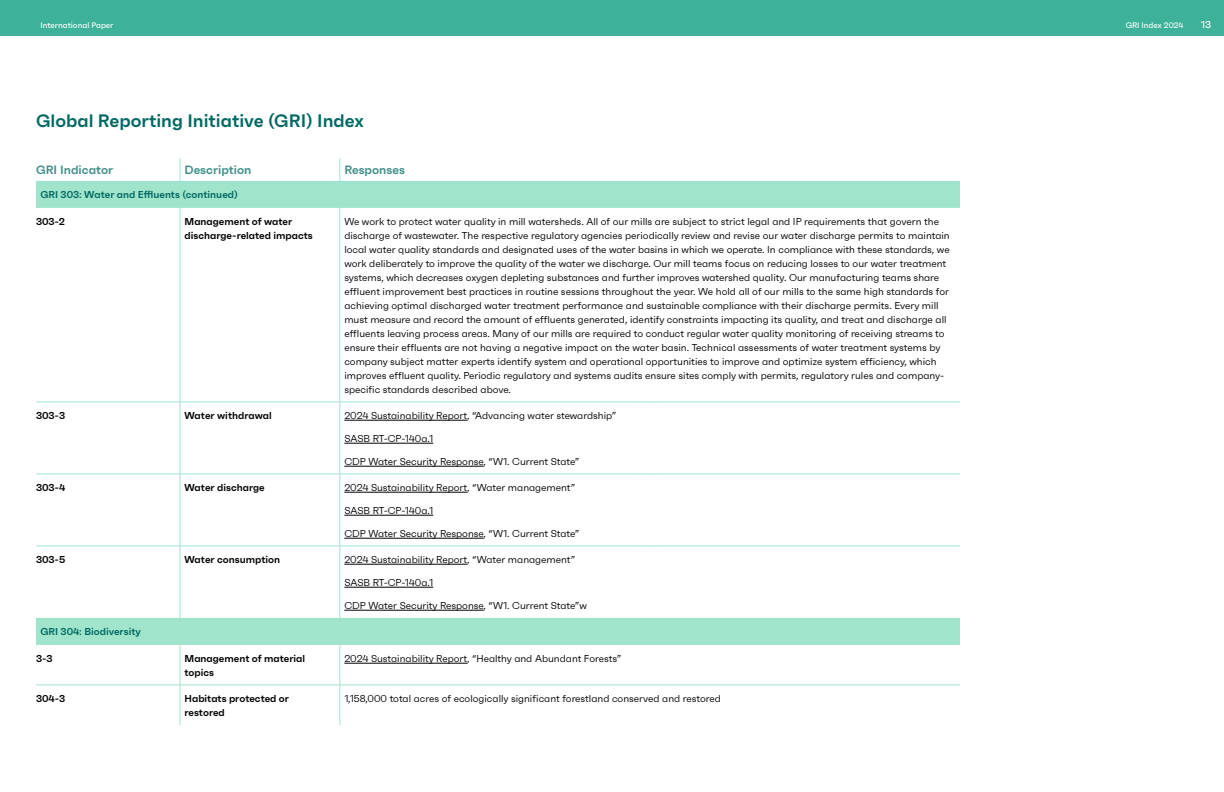
<style>
.page{position:relative;width:1224px;height:792px;background:#fff}
.page>*{position:absolute;margin:0;border:0;box-sizing:border-box;transform-origin:0 0}
.t1{font:600 18px "Faktum";color:#006963}
.GRI_Table_Heading{font:600 12px "Faktum";color:#408f8a}
.GRI_Body{font:10px/14px "Faktum";color:#000}
.GRI_Description{font:600 10px/14px "Faktum";color:#000}
.GRI_Section{font:600 10px "Faktum";color:#006963}
.GRI_Number{font:600 10px "Faktum";color:#000}
.t2{font:500 10px "Faktum";color:#fff}
.t3{font:500 8px "Faktum";color:#fff}
</style>
<div class="page">
<svg style="left:36px;top:181px;width:924px;height:464px"></svg>
<hr style="left:180px;top:208px;width:1px;height:194px;background:#a0e4cb">
<hr style="left:340px;top:208px;width:1px;height:194px;background:#a0e4cb">
<hr style="left:36px;top:402px;width:144px;height:1px;background:#a0e4cb">
<hr style="left:180px;top:402px;width:160px;height:1px;background:#a0e4cb">
<hr style="left:180px;top:402px;width:1px;height:72px;background:#a0e4cb">
<hr style="left:340px;top:402px;width:310px;height:1px;background:#a0e4cb">
<hr style="left:340px;top:402px;width:1px;height:72px;background:#a0e4cb">
<hr style="left:650px;top:402px;width:310px;height:1px;background:#a0e4cb">
<hr style="left:180px;top:474px;width:1px;height:72px;background:#a0e4cb">
<hr style="left:340px;top:474px;width:1px;height:72px;background:#a0e4cb">
<hr style="left:36px;top:546px;width:144px;height:1px;background:#a0e4cb">
<hr style="left:180px;top:546px;width:160px;height:1px;background:#a0e4cb">
<hr style="left:180px;top:546px;width:1px;height:72px;background:#a0e4cb">
<hr style="left:340px;top:546px;width:310px;height:1px;background:#a0e4cb">
<hr style="left:340px;top:546px;width:1px;height:72px;background:#a0e4cb">
<hr style="left:650px;top:546px;width:310px;height:1px;background:#a0e4cb">
<hr style="left:180px;top:645px;width:1px;height:40px;background:#a0e4cb">
<hr style="left:340px;top:645px;width:1px;height:40px;background:#a0e4cb">
<hr style="left:36px;top:685px;width:144px;height:1px;background:#a0e4cb">
<hr style="left:180px;top:685px;width:160px;height:1px;background:#a0e4cb">
<hr style="left:180px;top:685px;width:1px;height:40px;background:#a0e4cb">
<hr style="left:340px;top:685px;width:310px;height:1px;background:#a0e4cb">
<hr style="left:340px;top:685px;width:1px;height:40px;background:#a0e4cb">
<hr style="left:650px;top:685px;width:310px;height:1px;background:#a0e4cb">
<svg style="left:180px;top:158px;width:1px;height:23px"></svg>
<svg style="left:340px;top:158px;width:1px;height:23px"></svg>
<hr style="left:36px;top:474px;width:144px;height:1px;background:#a0e4cb">
<hr style="left:180px;top:474px;width:160px;height:1px;background:#a0e4cb">
<hr style="left:340px;top:474px;width:310px;height:1px;background:#a0e4cb">
<hr style="left:650px;top:474px;width:310px;height:1px;background:#a0e4cb">
<hr style="left:344px;top:420px;width:123px;height:1px;background:#000">
<hr style="left:344px;top:443px;width:89px;height:1px;background:#000">
<hr style="left:344px;top:466px;width:140px;height:1px;background:#000">
<hr style="left:344px;top:492px;width:123px;height:1px;background:#000">
<hr style="left:344px;top:515px;width:89px;height:1px;background:#000">
<hr style="left:344px;top:538px;width:140px;height:1px;background:#000">
<hr style="left:344px;top:564px;width:123px;height:1px;background:#000">
<hr style="left:344px;top:587px;width:89px;height:1px;background:#000">
<hr style="left:344px;top:610px;width:140px;height:1px;background:#000">
<hr style="left:344px;top:663px;width:123px;height:1px;background:#000">
<div style="left:0;top:0;width:1224px;height:36px;background:#3db199"></div>
<p class="t3" style="left:40px;top:20px;width:75px">International Paper</p>
<p class="t3" style="left:1126px;top:20px;width:59px">GRI Index 2024</p>
<p class="t2" style="left:1201px;top:19px;width:12px">13</p>
<h1 class="t1" style="left:36px;top:109px;width:330px">Global Reporting Initiative (GRI) Index</h1>
<p class="GRI_Table_Heading" style="left:36px;top:162px;width:79px">GRI Indicator</p>
<p class="GRI_Table_Heading" style="left:184px;top:162px;width:68px">Description</p>
<p class="GRI_Table_Heading" style="left:344px;top:162px;width:62px">Responses</p>
<p class="GRI_Section" style="left:40px;top:188px;width:199px">GRI 303: Water and Effluents (continued)</p>
<p class="GRI_Number" style="left:36px;top:215px;width:30px">303-2</p>
<p class="GRI_Description" style="left:184px;top:214px;width:130px">Management of water discharge-related impacts</p>
<p class="GRI_Body" style="left:344px;top:214px;width:607px">We work to protect water quality in mill watersheds. All of our mills are subject to strict legal and IP requirements that govern the discharge of wastewater. The respective regulatory agencies periodically review and revise our water discharge permits to maintain local water quality standards and designated uses of the water basins in which we operate. In compliance with these standards, we work deliberately to improve the quality of the water we discharge. Our mill teams focus on reducing losses to our water treatment systems, which decreases oxygen depleting substances and further improves watershed quality. Our manufacturing teams share effluent improvement best practices in routine sessions throughout the year. We hold all of our mills to the same high standards for achieving optimal discharged water treatment performance and sustainable compliance with their discharge permits. Every mill must measure and record the amount of effluents generated, identify constraints impacting its quality, and treat and discharge all effluents leaving process areas. Many of our mills are required to conduct regular water quality monitoring of receiving streams to ensure their effluents are not having a negative impact on the water basin. Technical assessments of water treatment systems by company subject matter experts identify system and operational opportunities to improve and optimize system efficiency, which improves effluent quality. Periodic regulatory and systems audits ensure sites comply with permits, regulatory rules and company&shy;specific standards described above.</p>
<p class="GRI_Number" style="left:36px;top:409px;width:31px">303-3</p>
<p class="GRI_Description" style="left:184px;top:408px;width:89px">Water withdrawal</p>
<p class="GRI_Body" style="left:344px;top:408px;width:273px">2024 Sustainability Report, “Advancing water stewardship”</p>
<p class="GRI_Body" style="left:344px;top:431px;width:90px">SASB RT-CP-140a.1</p>
<p class="GRI_Body" style="left:344px;top:454px;width:237px">CDP Water Security Response, “W1. Current State”</p>
<p class="GRI_Number" style="left:36px;top:481px;width:31px">303-4</p>
<p class="GRI_Description" style="left:184px;top:480px;width:82px">Water discharge</p>
<p class="GRI_Body" style="left:344px;top:480px;width:232px">2024 Sustainability Report, “Water management”</p>
<p class="GRI_Body" style="left:344px;top:503px;width:90px">SASB RT-CP-140a.1</p>
<p class="GRI_Body" style="left:344px;top:526px;width:237px">CDP Water Security Response, “W1. Current State”</p>
<p class="GRI_Number" style="left:36px;top:553px;width:31px">303-5</p>
<p class="GRI_Description" style="left:184px;top:552px;width:97px">Water consumption</p>
<p class="GRI_Body" style="left:344px;top:552px;width:232px">2024 Sustainability Report, “Water management”</p>
<p class="GRI_Body" style="left:344px;top:575px;width:90px">SASB RT-CP-140a.1</p>
<p class="GRI_Body" style="left:344px;top:598px;width:244px">CDP Water Security Response, “W1. Current State”w</p>
<p class="GRI_Section" style="left:40px;top:625px;width:102px">GRI 304: Biodiversity</p>
<p class="GRI_Number" style="left:36px;top:652px;width:18px">3-3</p>
<p class="GRI_Description" style="left:184px;top:651px;width:122px">Management of material topics</p>
<p class="GRI_Body" style="left:344px;top:651px;width:279px">2024 Sustainability Report, “Healthy and Abundant Forests”</p>
<p class="GRI_Number" style="left:36px;top:692px;width:31px">304-3</p>
<p class="GRI_Description" style="left:184px;top:691px;width:106px">Habitats protected or restored</p>
<p class="GRI_Body" style="left:344px;top:691px;width:378px">1,158,000 total acres of ecologically significant forestland conserved and restored</p>
</div>
